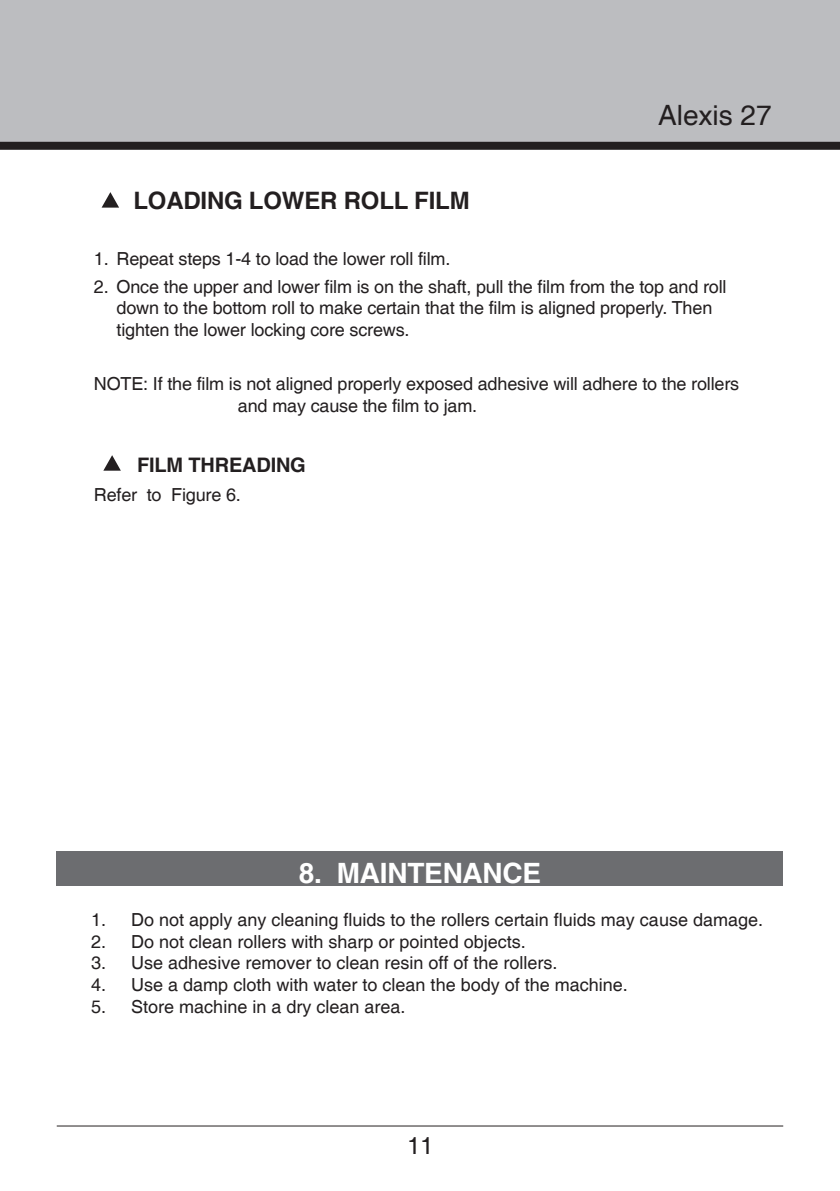
<style>
.page{position:relative;width:840px;height:1191px;background:#fff}
.page>*{position:absolute;margin:0;border:0;box-sizing:border-box;transform-origin:0 0}
.t1{font:700 28px "Helvetica";letter-spacing:-.01em;color:#fff}
.t2{font:28px "Helvetica";color:#231f20}
.t3{font:700 24px "Helvetica";letter-spacing:-.01em;color:#231f20}
.t4{font:24px "Helvetica";color:#231f20}
.t5{font:700 20px "Helvetica";letter-spacing:-.01em;color:#231f20}
.t6{font:18px/21.6px "Helvetica";letter-spacing:-.01em;color:#231f20}
</style>
<div class="page">
<div style="left:0;top:0;width:839px;height:142px;background:#bcbdc0"></div>
<div style="left:0;top:142px;width:839px;height:8px;background:#231f20"></div>
<hr style="left:57px;top:1125px;width:725px;height:1px;background:#231f20">
<svg style="left:101px;top:192px;width:18px;height:16px"></svg>
<svg style="left:103px;top:455px;width:18px;height:16px"></svg>
<div style="left:57px;top:851px;width:725px;height:34px;background:#6c6d70"></div>
<h2 class="t3" style="left:133px;top:186px;width:337px">LOADING LOWER ROLL FILM</h2>
<h1 class="t2" style="left:657px;top:98px;width:115px">Alexis 27</h1>
<p class="t6" style="left:94px;top:249px;width:358px">1. Repeat steps 1-4 to load the lower roll film.</p>
<p class="t6" style="left:116px;top:276px;width:611px;text-indent:-23px">2. Once the upper and lower film is on the shaft, pull the film from the top and roll down to the bottom roll to make certain that the film is aligned properly. Then tighten the lower locking core screws.</p>
<p class="t6" style="left:238px;top:374px;width:502px;text-indent:-144px">NOTE: If the film is not aligned properly exposed adhesive will adhere to the rollers and may cause the film to jam.</p>
<p class="t5" style="left:137px;top:452px;width:170px">FILM THREADING</p>
<p class="t6" style="left:94px;top:484px;width:148px">Refer to Figure 6.</p>
<h1 class="t1" style="left:299px;top:855px;width:244px">8. MAINTENANCE</h1>
<p class="t6" style="left:91px;top:909px;width:673px">1. Do not apply any cleaning fluids to the rollers certain fluids may cause damage.</p>
<p class="t6" style="left:91px;top:931px;width:436px">2. Do not clean rollers with sharp or pointed objects.</p>
<p class="t6" style="left:91px;top:952px;width:467px">3. Use adhesive remover to clean resin off of the rollers.</p>
<p class="t6" style="left:91px;top:974px;width:538px">4. Use a damp cloth with water to clean the body of the machine.</p>
<p class="t6" style="left:91px;top:996px;width:316px">5. Store machine in a dry clean area.</p>
<h2 class="t4" style="left:407px;top:1131px;width:28px">11</h2>
</div>
